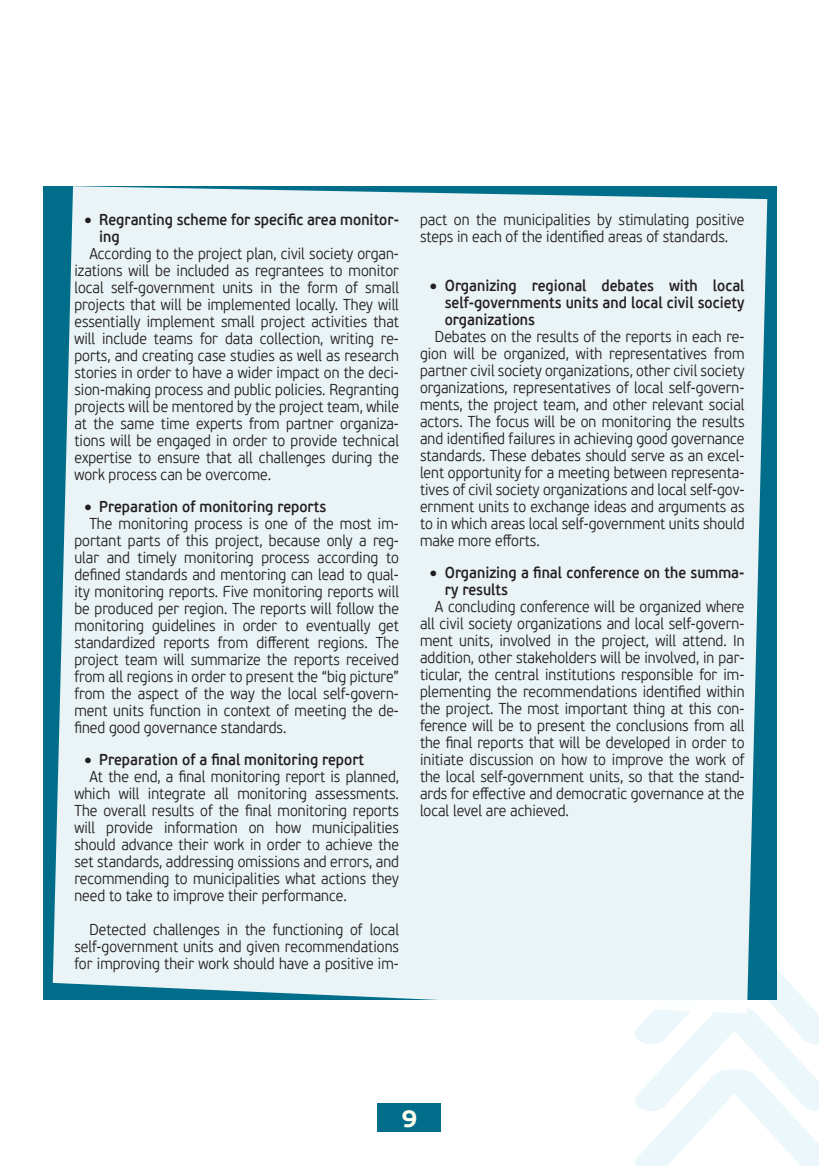
<style>
.page{position:relative;width:819px;height:1166px;background:#fff}
.page>*{position:absolute;margin:0;border:0;box-sizing:border-box;transform-origin:0 0}
.t1{font:700 24.5px "PF Beau Sans Pro";color:#fffdec}
.t2{font:300 15.75px/17px "PF Beau Sans Pro";color:#231f20;text-align:justify;scale:.9 1}
.t3{font:600 15.75px/17px "PF Beau Sans Pro";color:#231f20;scale:.9 1}
</style>
<div class="page">
<svg style="left:635px;top:940px;width:184px;height:226px"></svg>
<div style="left:378px;top:1103px;width:63px;height:29px;background:#006e8a"></div>
<div style="left:43px;top:186px;width:375px;height:813px;background:#006e8a"></div>
<div style="left:411px;top:186px;width:365px;height:813px;background:#006e8a"></div>
<div style="left:53px;top:186px;width:714px;height:827px;background:#eaf3f5"></div>
<p class="t3" style="left:99px;top:212px;width:334px;text-indent:-15px">• Regranting scheme for specific area monitor&shy;ing</p>
<p class="t2" style="left:74px;top:245px;width:362px;text-indent:15px">According to the project plan, civil society organ&shy;izations will be included as regrantees to monitor local self-government units in the form of small projects that will be implemented locally. They will essentially implement small project activities that will include teams for data collection, writing re&shy;ports, and creating case studies as well as research stories in order to have a wider impact on the deci&shy;sion-making process and public policies. Regranting projects will be mentored by the project team, while at the same time experts from partner organiza&shy;tions will be engaged in order to provide technical expertise to ensure that all challenges during the work process can be overcome.</p>
<p class="t3" style="left:84px;top:498px;width:270px">• Preparation of monitoring reports</p>
<p class="t2" style="left:89px;top:515px;width:345px">The monitoring process is one of the most im-</p>
<p class="t2" style="left:74px;top:532px;width:362px">portant parts of this project, because only a reg-</p>
<p class="t2" style="left:74px;top:549px;width:362px">ular and timely monitoring process according to</p>
<p class="t2" style="left:74px;top:566px;width:362px">defined standards and mentoring can lead to qual-</p>
<p class="t2" style="left:74px;top:583px;width:362px">ity monitoring reports. Five monitoring reports will</p>
<p class="t2" style="left:74px;top:600px;width:362px">be produced per region. The reports will follow the</p>
<p class="t2" style="left:74px;top:617px;width:362px">monitoring guidelines in order to eventually get</p>
<p class="t2" style="left:74px;top:634px;width:362px">standardized reports from different regions. The</p>
<p class="t2" style="left:74px;top:651px;width:362px">project team will summarize the reports received</p>
<p class="t2" style="left:74px;top:668px;width:362px">from all regions in order to present the “big picture”</p>
<p class="t2" style="left:74px;top:685px;width:362px">from the aspect of the way the local self-govern-</p>
<p class="t2" style="left:74px;top:702px;width:362px">ment units function in context of meeting the de-</p>
<p class="t2" style="left:74px;top:719px;width:237px">fined good governance standards.</p>
<p class="t3" style="left:84px;top:751px;width:312px">• Preparation of a final monitoring report</p>
<p class="t2" style="left:89px;top:768px;width:345px">At the end, a final monitoring report is planned,</p>
<p class="t2" style="left:74px;top:785px;width:362px">which will integrate all monitoring assessments.</p>
<p class="t2" style="left:74px;top:802px;width:362px">The overall results of the final monitoring reports</p>
<p class="t2" style="left:74px;top:819px;width:362px">will provide information on how municipalities</p>
<p class="t2" style="left:74px;top:836px;width:362px">should advance their work in order to achieve the</p>
<p class="t2" style="left:74px;top:853px;width:362px">set standards, addressing omissions and errors, and</p>
<p class="t2" style="left:74px;top:870px;width:362px">recommending to municipalities what actions they</p>
<p class="t2" style="left:74px;top:887px;width:304px">need to take to improve their performance.</p>
<p class="t2" style="left:74px;top:921px;width:362px;text-indent:15px">Detected challenges in the functioning of local self-government units and given recommendations for improving their work should have a positive im-</p>
<p class="t2" style="left:420px;top:211px;width:362px">pact on the municipalities by stimulating positive steps in each of the identified areas of standards.</p>
<p class="t3" style="left:445px;top:277px;width:334px;text-align:justify;text-indent:-15px">• Organizing regional debates with local self-governments units and local civil society organizations</p>
<p class="t2" style="left:420px;top:328px;width:362px;text-indent:15px">Debates on the results of the reports in each re&shy;gion will be organized, with representatives from partner civil society organizations, other civil society organizations, representatives of local self-govern&shy;ments, the project team, and other relevant social actors. The focus will be on monitoring the results and identified failures in achieving good governance standards. These debates should serve as an excel&shy;lent opportunity for a meeting between representa&shy;tives of civil society organizations and local self-gov&shy;ernment units to exchange ideas and arguments as to in which areas local self-government units should make more efforts.</p>
<p class="t3" style="left:445px;top:564px;width:334px;text-indent:-15px">• Organizing a final conference on the summa&shy;ry results</p>
<p class="t2" style="left:420px;top:598px;width:362px;text-indent:15px">A concluding conference will be organized where all civil society organizations and local self-govern&shy;ment units, involved in the project, will attend. In addition, other stakeholders will be involved, in par&shy;ticular, the central institutions responsible for im&shy;plementing the recommendations identified within the project. The most important thing at this con&shy;ference will be to present the conclusions from all the final reports that will be developed in order to initiate discussion on how to improve the work of the local self-government units, so that the stand&shy;ards for effective and democratic governance at the local level are achieved.</p>
<h1 class="t1" style="left:401px;top:1103px;width:17px">9</h1>
</div>
